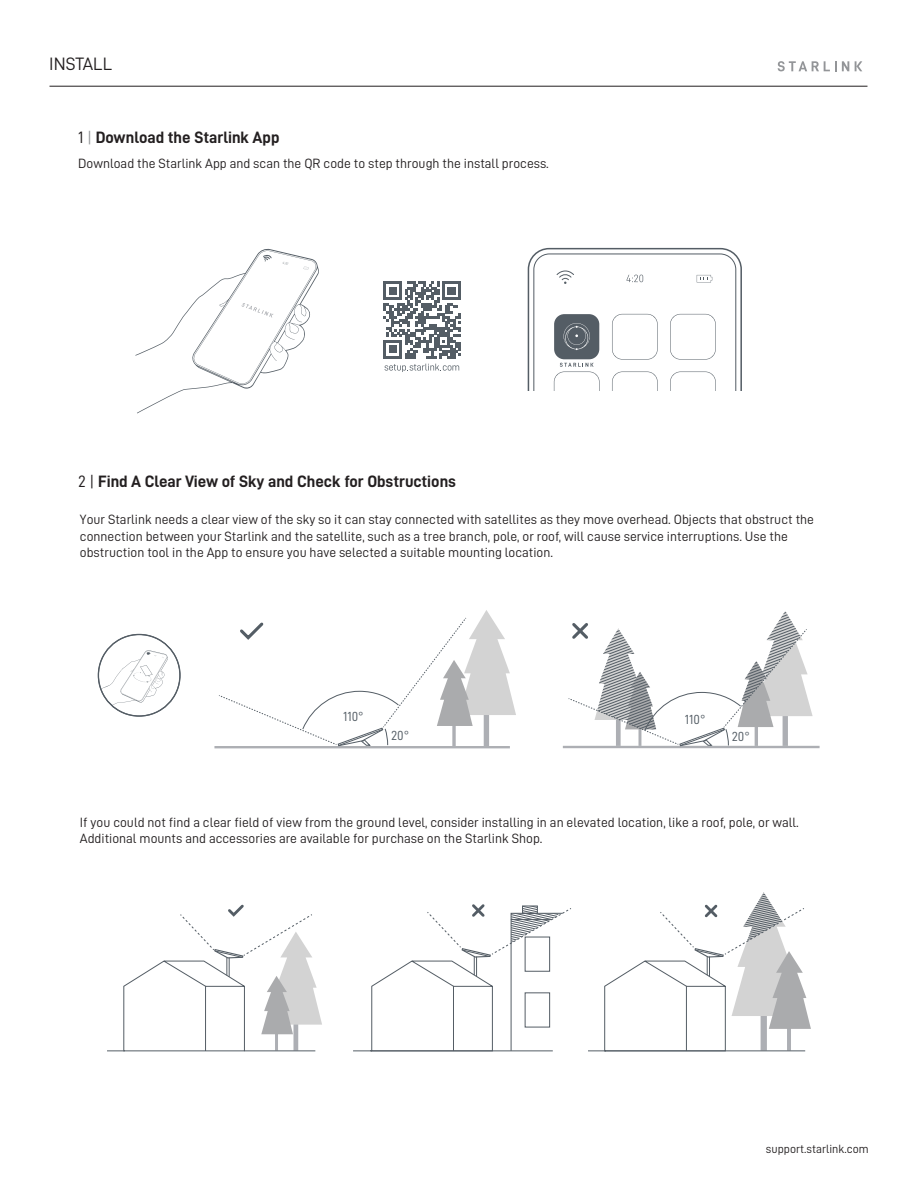
<style>
.page{position:relative;width:918px;height:1188px;background:#fff}
.page>*{position:absolute;margin:0;border:0;box-sizing:border-box;transform-origin:0 0}
.t1{font:18px "D DIN";color:#231f20}
.t2{font:16.5px "D DIN Bold";color:#231f20}
.t3{font:13.5px/16.2px "D DIN";color:#231f20}
.t4{font:13.2px "D DIN";color:#545d65}
.t5{font:12px "D DIN";color:#231f20}
.s1{font-family:"D DIN"}
.s2{font-family:"D DIN";color:#939598}
</style>
<div class="page">
<svg style="left:778px;top:61px;width:71px;height:10px"></svg>
<svg style="left:855px;top:61px;width:7px;height:10px"></svg>
<hr style="left:50px;top:86px;width:817px;height:1px;background:#231f20">
<svg style="left:107px;top:904px;width:215px;height:148px"></svg>
<svg style="left:588px;top:892px;width:223px;height:160px"></svg>
<svg style="left:353px;top:904px;width:218px;height:148px"></svg>
<svg style="left:98px;top:650px;width:70px;height:62px"></svg>
<hr style="left:214px;top:746px;width:296px;height:2px;background:#5c6069">
<hr style="left:563px;top:746px;width:257px;height:2px;background:#5c6069">
<svg style="left:219px;top:610px;width:297px;height:136px"></svg>
<svg style="left:569px;top:611px;width:244px;height:135px"></svg>
<svg style="left:528px;top:248px;width:214px;height:143px"></svg>
<svg style="left:135px;top:248px;width:184px;height:165px"></svg>
<svg style="left:384px;top:282px;width:77px;height:90px"></svg>
<h1 class="t1" style="left:49px;top:54px;width:64px">INSTALL</h1>
<p class="t2" style="left:78px;top:128px;width:203px"><span class="s1">1</span> <span class="s2">|</span> Download the Starlink App</p>
<p class="t3" style="left:78px;top:155px;width:472px">Download the Starlink App and scan the QR code to step through the install process.</p>
<p class="t2" style="left:78px;top:473px;width:379px"><span class="s1">2 |</span> Find A Clear View of Sky and Check for Obstructions</p>
<p class="t3" style="left:80px;top:512px;width:736px">Your Starlink needs a clear view of the sky so it can stay connected with satellites as they move overhead. Objects that obstruct the connection between your Starlink and the satellite, such as a tree branch, pole, or roof, will cause service interruptions. Use the obstruction tool in the App to ensure you have selected a suitable mounting location.</p>
<p class="t4" style="left:343px;top:709px;width:22px">110°</p>
<p class="t4" style="left:391px;top:729px;width:20px">20°</p>
<p class="t4" style="left:685px;top:712px;width:22px">110°</p>
<p class="t4" style="left:732px;top:729px;width:20px">20°</p>
<p class="t3" style="left:80px;top:814px;width:720px">If you could not find a clear field of view from the ground level, consider installing in an elevated location, like a roof, pole, or wall.<br>Additional mounts and accessories are available for purchase on the Starlink Shop.</p>
<p class="t5" style="left:766px;top:1142px;width:104px">support.starlink.com</p>
</div>
